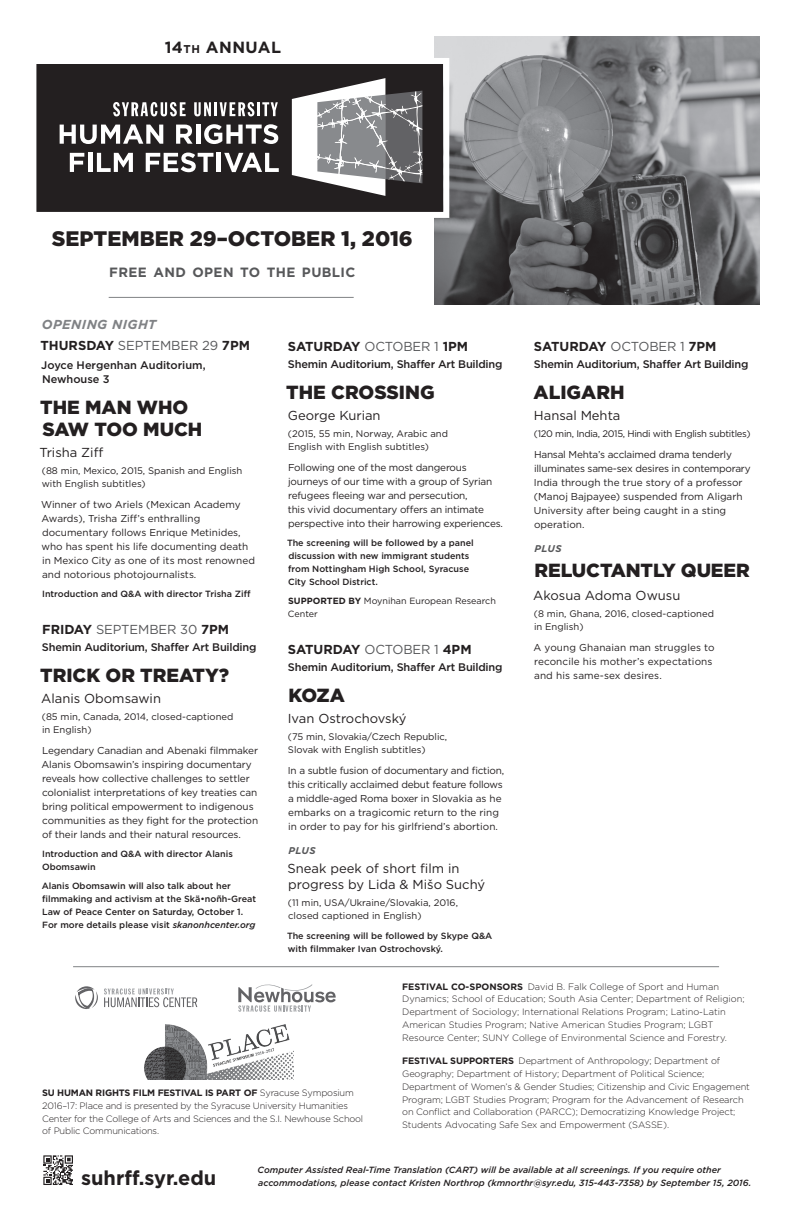
<style>
.page{position:relative;width:792px;height:1224px;background:#fff}
.page>*{position:absolute;margin:0;border:0;box-sizing:border-box;transform-origin:0 0}
.t1{font:900 21px "Gotham";color:#231f20}
.t2{font:700 20px "Gotham";color:#231f20}
.t3{font:900 19px/22px "Gotham";color:#231f20}
.t4{font:700 16.2px "Gotham";letter-spacing:.03em;color:#231f20}
.t5{font:700 13.4px "Gotham";letter-spacing:.03em;color:#57585a}
.t6{font:13px/16px "Gotham";color:#231f20}
.t7{font:700 13px "Gotham";color:#231f20}
.t8{font:italic 700 13px/21px "Gotham";letter-spacing:.03em;color:#808285}
.t9{font:13px "Gotham";letter-spacing:-.01em;color:#57585a}
.t10{font:500 11px "Gotham";letter-spacing:-.02em;color:#231f20}
.t11{font:500 11px/14px "Gotham";color:#231f20}
.t12{font:10px/14px "Gotham";letter-spacing:-.01em;color:#231f20}
.t13{font:10px/14px "Gotham";letter-spacing:.01em;color:#231f20}
.t14{font:italic 700 9.8px "Gotham";letter-spacing:.02em;color:#57585a}
.t15{font:9.5px/13px "Gotham";color:#231f20}
.t16{font:9.5px "Gotham";letter-spacing:-.03em;color:#231f20}
.t17{font:300 9.2px/12.8px "Gotham";letter-spacing:-.01em;color:#231f20}
.t18{font:500 9px/13px "Gotham";color:#231f20}
.t19{font:italic 500 9px/13px "Gotham";color:#231f20}
.t20{font:9px/13px "Gotham";color:#231f20}
.s1{font-size:11.3px}
.s2{font-style:normal;color:#231f20}
.s3{font-weight:400;font-style:normal;color:#57585a}
.s4{font-weight:700;color:#231f20}
.s5{font-style:italic}
.s6{font-weight:400;color:#57585a}
.s7{font-weight:700}
</style>
<div class="page">
<hr style="left:73px;top:966px;width:646px;height:1px;background:#808285">
<svg style="left:43px;top:1155px;width:30px;height:30px"></svg>
<img style="left:434px;top:37px;width:325px;height:268px">
<svg style="left:36px;top:55px;width:416px;height:166px"></svg>
<hr style="left:109px;top:297px;width:245px;height:1px;background:#808285">
<img style="left:144px;top:1024px;width:150px;height:55px">
<svg style="left:104px;top:988px;width:93px;height:19px"></svg>
<svg style="left:75px;top:986px;width:23px;height:23px"></svg>
<svg style="left:238px;top:984px;width:98px;height:28px"></svg>
<h3 class="t4" style="left:165px;top:36px;width:118px">14<span class="s1">TH</span> ANNUAL</h3>
<h1 class="t1" style="left:52px;top:224px;width:362px">SEPTEMBER 29–OCTOBER 1, 2016</h1>
<h3 class="t5" style="left:109px;top:264px;width:248px">FREE AND OPEN TO THE PUBLIC</h3>
<h3 class="t8" style="left:41px;top:314px;width:211px">OPENING NIGHT<br><span class="s2">THURSDAY</span> <span class="s3">SEPTEMBER 29</span> <span class="s2">7PM</span></h3>
<p class="t11" style="left:41px;top:358px;width:166px">Joyce Hergenhan Auditorium,<br>Newhouse 3</p>
<h3 class="t3" style="left:40px;top:396px;width:164px">THE MAN WHO<br>SAW TOO MUCH</h3>
<h3 class="t6" style="left:39px;top:444px;width:65px">Trisha Ziff</h3>
<p class="t15" style="left:42px;top:464px;width:202px">(88 min, Mexico, 2015, Spanish and English with English subtitles)</p>
<p class="t12" style="left:41px;top:498px;width:215px">Winner of two Ariels (Mexican Academy Awards), Trisha Ziff’s enthralling documentary follows Enrique Metinides, who has spent his life documenting death in Mexico City as one of its most renowned and notorious photojournalists.</p>
<p class="t18" style="left:42px;top:588px;width:210px">Introduction and Q&amp;A with director Trisha Ziff</p>
<h3 class="t9" style="left:42px;top:621px;width:189px"><span class="s4">FRIDAY</span> SEPTEMBER 30 <span class="s4">7PM</span></h3>
<p class="t10" style="left:42px;top:640px;width:216px">Shemin Auditorium, Shaffer Art Building</p>
<h3 class="t3" style="left:40px;top:664px;width:190px">TRICK OR TREATY?</h3>
<h3 class="t6" style="left:41px;top:690px;width:121px">Alanis Obomsawin</h3>
<p class="t15" style="left:42px;top:710px;width:193px">(85 min, Canada, 2014, closed-captioned in English)</p>
<p class="t12" style="left:42px;top:744px;width:218px">Legendary Canadian and Abenaki filmmaker Alanis Obomsawin’s inspiring documentary reveals how collective challenges to settler colonialist interpretations of key treaties can bring political empowerment to indigenous communities as they fight for the protection of their lands and their natural resources.</p>
<p class="t18" style="left:42px;top:848px;width:192px">Introduction and Q&amp;A with director Alanis<br>Obomsawin</p>
<p class="t18" style="left:42px;top:880px;width:216px">Alanis Obomsawin will also talk about her filmmaking and activism at the Skä•noñh-Great Law of Peace Center on Saturday, October 1.<br>For more details please visit <span class="s5">skanonhcenter.org</span></p>
<h3 class="t7" style="left:288px;top:337px;width:182px">SATURDAY <span class="s6">OCTOBER 1</span> 1PM</h3>
<p class="t10" style="left:288px;top:357px;width:216px">Shemin Auditorium, Shaffer Art Building</p>
<h3 class="t3" style="left:286px;top:381px;width:150px">THE CROSSING</h3>
<h3 class="t6" style="left:288px;top:407px;width:94px">George Kurian</h3>
<p class="t15" style="left:288px;top:427px;width:162px">(2015, 55 min, Norway, Arabic and<br>English with English subtitles)</p>
<p class="t12" style="left:288px;top:460px;width:217px">Following one of the most dangerous journeys of our time with a group of Syrian refugees fleeing war and persecution,<br>this vivid documentary offers an intimate perspective into their harrowing experiences.</p>
<p class="t18" style="left:287px;top:536px;width:188px">The screening will be followed by a panel discussion with new immigrant students from Nottingham High School, Syracuse City School District.</p>
<p class="t20" style="left:288px;top:594px;width:209px"><span class="s7">SUPPORTED BY</span> Moynihan European Research<br>Center</p>
<h3 class="t7" style="left:288px;top:640px;width:185px">SATURDAY <span class="s6">OCTOBER 1</span> 4PM</h3>
<p class="t10" style="left:288px;top:660px;width:216px">Shemin Auditorium, Shaffer Art Building</p>
<h3 class="t3" style="left:289px;top:684px;width:58px">KOZA</h3>
<h3 class="t6" style="left:288px;top:710px;width:120px">Ivan Ostrochovský</h3>
<p class="t15" style="left:288px;top:730px;width:161px">(75 min, Slovakia/Czech Republic,<br>Slovak with English subtitles)</p>
<p class="t12" style="left:288px;top:763px;width:218px">In a subtle fusion of documentary and fiction, this critically acclaimed debut feature follows a middle-aged Roma boxer in Slovakia as he embarks on a tragicomic return to the ring in order to pay for his girlfriend’s abortion.</p>
<p class="t14" style="left:289px;top:844px;width:29px">PLUS</p>
<h3 class="t6" style="left:288px;top:861px;width:199px">Sneak peek of short film in progress by Lida &amp; Mišo Suchý</h3>
<p class="t15" style="left:288px;top:896px;width:172px">(11 min, USA/Ukraine/Slovakia, 2016, closed captioned in English)</p>
<p class="t18" style="left:287px;top:930px;width:207px">The screening will be followed by Skype Q&amp;A with filmmaker Ivan Ostrochovský.</p>
<h3 class="t7" style="left:534px;top:337px;width:184px">SATURDAY <span class="s6">OCTOBER 1</span> 7PM</h3>
<p class="t10" style="left:534px;top:357px;width:216px">Shemin Auditorium, Shaffer Art Building</p>
<h3 class="t3" style="left:534px;top:381px;width:92px">ALIGARH</h3>
<h3 class="t6" style="left:534px;top:407px;width:88px">Hansal Mehta</h3>
<p class="t16" style="left:534px;top:427px;width:218px">(120 min, India, 2015, Hindi with English subtitles)</p>
<p class="t12" style="left:534px;top:447px;width:218px">Hansal Mehta’s acclaimed drama tenderly illuminates same-sex desires in contemporary India through the true story of a professor (Manoj Bajpayee) suspended from Aligarh University after being caught in a sting operation.</p>
<p class="t14" style="left:535px;top:542px;width:29px">PLUS</p>
<h3 class="t3" style="left:535px;top:559px;width:217px">RELUCTANTLY QUEER</h3>
<h3 class="t6" style="left:533px;top:588px;width:149px">Akosua Adoma Owusu</h3>
<p class="t15" style="left:534px;top:607px;width:182px">(8 min, Ghana, 2016, closed-captioned in English)</p>
<p class="t13" style="left:534px;top:641px;width:183px">A young Ghanaian man struggles to reconcile his mother’s expectations and his same-sex desires.</p>
<p class="t17" style="left:42px;top:1086px;width:323px"><span class="s7">SU HUMAN RIGHTS FILM FESTIVAL IS PART OF</span> Syracuse Symposium 2016–17: Place and is presented by the Syracuse University Humanities Center for the College of Arts and Sciences and the S.I. Newhouse School of Public Communications.</p>
<p class="t17" style="left:402px;top:980px;width:344px"><span class="s7">FESTIVAL CO-SPONSORS</span> David B. Falk College of Sport and Human Dynamics; School of Education; South Asia Center; Department of Religion; Department of Sociology; International Relations Program; Latino-Latin American Studies Program; Native American Studies Program; LGBT Resource Center; SUNY College of Environmental Science and Forestry.</p>
<p class="t17" style="left:402px;top:1054px;width:349px"><span class="s7">FESTIVAL SUPPORTERS</span> Department of Anthropology; Department of Geography; Department of History; Department of Political Science; Department of Women’s &amp; Gender Studies; Citizenship and Civic Engagement Program; LGBT Studies Program; Program for the Advancement of Research on Conflict and Collaboration (PARCC); Democratizing Knowledge Project; Students Advocating Safe Sex and Empowerment (SASSE).</p>
<h2 class="t2" style="left:81px;top:1165px;width:137px">suhrff.syr.edu</h2>
<p class="t19" style="left:258px;top:1163px;width:495px">Computer Assisted Real-Time Translation (CART) will be available at all screenings. If you require other accommodations, please contact Kristen Northrop (kmnorthr@syr.edu, 315-443-7358) by September 15, 2016.</p>
</div>
